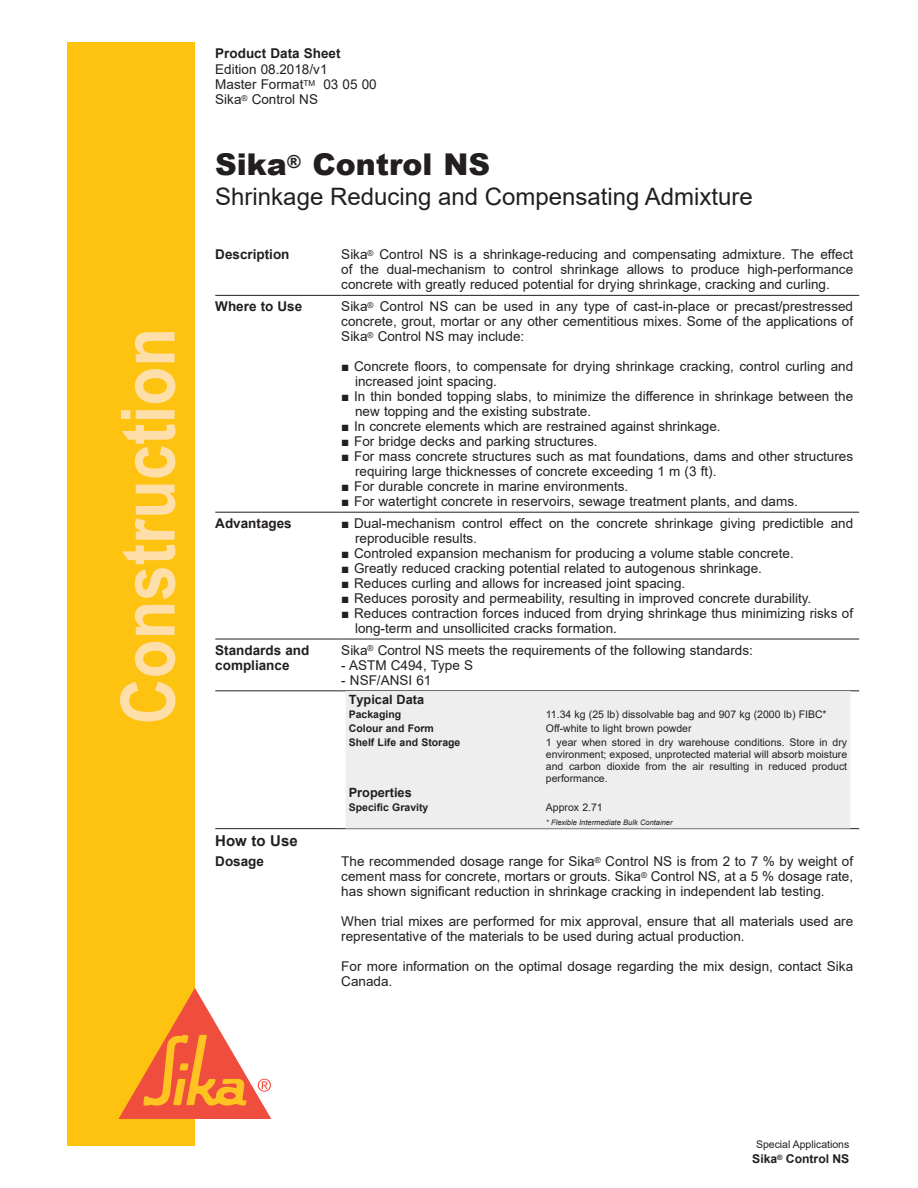
<style>
.page{position:relative;width:918px;height:1188px;background:#fff}
.page>*{position:absolute;margin:0;border:0;box-sizing:border-box;transform-origin:0 0}
.t1{font:700 75px "Arial";color:#fedfaa;scale:.85 1}
.TDS_-_Text{font:900 30px "Arial";color:#231f20}
.Description{font:24px "Arial";color:#231f20}
.TDS_-_Title_Left{font:700 15px "Arial";color:#231f20}
.TDS_-_Text_-_Bullet{font:13.5px/15px "Arial";color:#231f20}
.TDS_-_Text-2{font:13.5px/15px "Arial";color:#231f20;text-align:justify}
.TDS_-_Title_Left-2{font:700 13.5px/15px "Arial";color:#231f20}
.TDS_-_Text-3{font:700 13.5px "Arial";color:#231f20}
.Body_text{font:700 13.5px "Arial";color:#231f20}
.TDS_-_Text-4{font:700 12.75px "Arial";color:#231f20}
.t2{font:700 12.15px "Arial";color:#231f20}
.TDS_-_Text-5{font:10.5px/12px "Arial";color:#231f20;text-align:justify}
.TDS_-_Text-6{font:700 10.5px "Arial";color:#231f20}
.TDS_-_Text-7{font:italic 7.5px "Arial";color:#231f20}
</style>
<div class="page">
<div style="left:68px;top:43px;width:127px;height:1103px;background:#fec210"></div>
<svg style="left:119px;top:988px;width:152px;height:131px"></svg>
<hr style="left:215px;top:295px;width:126px;height:1px;background:#231f20">
<hr style="left:341px;top:295px;width:518px;height:1px;background:#231f20">
<hr style="left:215px;top:512px;width:126px;height:1px;background:#231f20">
<hr style="left:341px;top:512px;width:518px;height:1px;background:#231f20">
<hr style="left:215px;top:639px;width:126px;height:1px;background:#231f20">
<hr style="left:341px;top:639px;width:518px;height:1px;background:#231f20">
<hr style="left:215px;top:691px;width:126px;height:1px;background:#231f20">
<hr style="left:341px;top:691px;width:518px;height:1px;background:#231f20">
<hr style="left:341px;top:828px;width:518px;height:1px;background:#231f20">
<hr style="left:215px;top:828px;width:126px;height:1px;background:#231f20">
<div style="left:346px;top:691px;width:504px;height:137px;background:#eeeeef"></div>
<h1 class="t1" style="left:95px;top:724px;width:468px;rotate:-90deg">Construction</h1>
<p class="TDS_-_Text-3" style="left:215px;top:44px;width:127px">Product Data Sheet</p>
<p class="TDS_-_Text-2" style="left:215px;top:62px;width:114px">Edition 08.2018/v1</p>
<p class="TDS_-_Text-2" style="left:215px;top:77px;width:163px">Master Format<sup>TM</sup> 03 05 00</p>
<p class="TDS_-_Text-2" style="left:215px;top:92px;width:104px">Sika<sup>®</sup> Control NS</p>
<p class="TDS_-_Text" style="left:215px;top:143px;width:276px">Sika<sup>®</sup> Control NS</p>
<p class="Description" style="left:215px;top:180px;width:539px">Shrinkage Reducing and Compensating Admixture</p>
<p class="TDS_-_Title_Left-2" style="left:215px;top:247px;width:76px">Description</p>
<p class="TDS_-_Text-2" style="left:341px;top:247px;width:513px">Sika<sup>®</sup> Control NS is a shrinkage-reducing and compensating admixture. The effect of the dual-mechanism to control shrinkage allows to produce high-performance concrete with greatly reduced potential for drying shrinkage, cracking and curling.</p>
<p class="TDS_-_Title_Left-2" style="left:215px;top:299px;width:89px">Where to Use</p>
<p class="TDS_-_Text-2" style="left:341px;top:299px;width:513px">Sika<sup>®</sup> Control NS can be used in any type of cast-in-place or precast/prestressed concrete, grout, mortar or any other cementitious mixes. Some of the applications of Sika<sup>®</sup> Control NS may include:</p>
<p class="TDS_-_Text_-_Bullet" style="left:355px;top:359px;width:500px;text-indent:-14px">■ Concrete floors, to compensate for drying shrinkage cracking, control curling and increased joint spacing.</p>
<p class="TDS_-_Text_-_Bullet" style="left:355px;top:389px;width:500px;text-indent:-14px">■ In thin bonded topping slabs, to minimize the difference in shrinkage between the new topping and the existing substrate.</p>
<p class="TDS_-_Text_-_Bullet" style="left:341px;top:419px;width:381px">■ In concrete elements which are restrained against shrinkage.</p>
<p class="TDS_-_Text_-_Bullet" style="left:341px;top:434px;width:258px">■ For bridge decks and parking structures.</p>
<p class="TDS_-_Text_-_Bullet" style="left:355px;top:449px;width:500px;text-indent:-14px">■ For mass concrete structures such as mat foundations, dams and other structures requiring large thicknesses of concrete exceeding 1 m (3 ft).</p>
<p class="TDS_-_Text_-_Bullet" style="left:341px;top:479px;width:289px">■ For durable concrete in marine environments.</p>
<p class="TDS_-_Text_-_Bullet" style="left:341px;top:494px;width:458px">■ For watertight concrete in reservoirs, sewage treatment plants, and dams.</p>
<p class="TDS_-_Title_Left-2" style="left:215px;top:516px;width:78px">Advantages</p>
<p class="TDS_-_Text_-_Bullet" style="left:355px;top:516px;width:500px;text-indent:-14px">■ Dual-mechanism control effect on the concrete shrinkage giving predictible and reproducible results.</p>
<p class="TDS_-_Text_-_Bullet" style="left:341px;top:546px;width:454px">■ Controled expansion mechanism for producing a volume stable concrete.</p>
<p class="TDS_-_Text_-_Bullet" style="left:341px;top:561px;width:422px">■ Greatly reduced cracking potential related to autogenous shrinkage.</p>
<p class="TDS_-_Text_-_Bullet" style="left:341px;top:576px;width:346px">■ Reduces curling and allows for increased joint spacing.</p>
<p class="TDS_-_Text_-_Bullet" style="left:341px;top:591px;width:471px">■ Reduces porosity and permeability, resulting in improved concrete durability.</p>
<p class="TDS_-_Text_-_Bullet" style="left:355px;top:606px;width:500px;text-indent:-14px">■ Reduces contraction forces induced from drying shrinkage thus minimizing risks of long-term and unsollicited cracks formation.</p>
<p class="TDS_-_Title_Left-2" style="left:215px;top:643px;width:96px">Standards and compliance</p>
<p class="TDS_-_Text_-_Bullet" style="left:341px;top:643px;width:413px">Sika<sup>®</sup> Control NS meets the requirements of the following standards:</p>
<p class="TDS_-_Text_-_Bullet" style="left:341px;top:658px;width:133px">- ASTM C494, Type S</p>
<p class="TDS_-_Text_-_Bullet" style="left:341px;top:673px;width:92px">- NSF/ANSI 61</p>
<p class="TDS_-_Text-4" style="left:349px;top:690px;width:77px">Typical Data</p>
<p class="TDS_-_Text-6" style="left:349px;top:706px;width:54px">Packaging</p>
<p class="TDS_-_Text-5" style="left:546px;top:708px;width:282px">11.34 kg (25 lb) dissolvable bag and 907 kg (2000 lb) FIBC*</p>
<p class="TDS_-_Text-6" style="left:349px;top:720px;width:87px">Colour and Form</p>
<p class="TDS_-_Text-5" style="left:546px;top:722px;width:147px">Off-white to light brown powder</p>
<p class="TDS_-_Text-6" style="left:349px;top:734px;width:113px">Shelf Life and Storage</p>
<p class="TDS_-_Text-5" style="left:546px;top:736px;width:303px">1 year when stored in dry warehouse conditions. Store in dry environment; exposed, unprotected material will absorb moisture and carbon dioxide from the air resulting in reduced product performance.</p>
<p class="TDS_-_Text-4" style="left:349px;top:784px;width:65px">Properties</p>
<p class="TDS_-_Text-6" style="left:349px;top:800px;width:81px">Specific Gravity</p>
<p class="TDS_-_Text-5" style="left:546px;top:802px;width:58px">Approx 2.71</p>
<p class="TDS_-_Text-7" style="left:546px;top:818px;width:128px">* Flexible Intermediate Bulk Container</p>
<p class="TDS_-_Title_Left" style="left:215px;top:830px;width:84px">How to Use</p>
<p class="Body_text" style="left:215px;top:852px;width:50px">Dosage</p>
<p class="TDS_-_Text-2" style="left:341px;top:854px;width:513px">The recommended dosage range for Sika<sup>®</sup> Control NS is from 2 to 7 % by weight of cement mass for concrete, mortars or grouts. Sika<sup>®</sup> Control NS, at a 5 % dosage rate, has shown significant reduction in shrinkage cracking in independent lab testing.</p>
<p class="TDS_-_Text-2" style="left:341px;top:914px;width:513px">When trial mixes are performed for mix approval, ensure that all materials used are representative of the materials to be used during actual production.</p>
<p class="TDS_-_Text-2" style="left:341px;top:959px;width:513px">For more information on the optimal dosage regarding the mix design, contact Sika<br>Canada.</p>
<p class="TDS_-_Text-5" style="left:756px;top:1138px;width:95px">Special Applications</p>
<p class="t2" style="left:752px;top:1150px;width:99px">Sika<sup>®</sup> Control NS</p>
</div>
